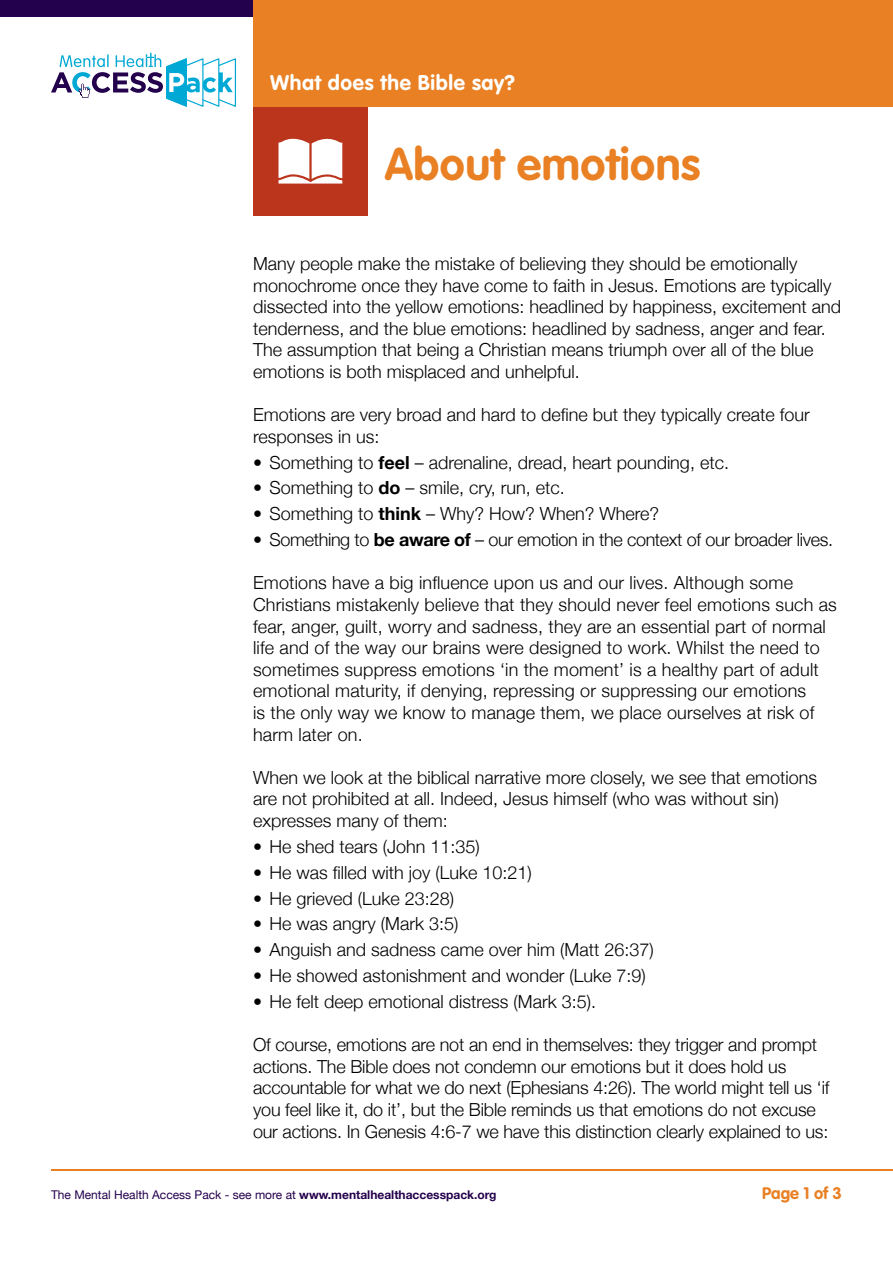
<style>
.page{position:relative;width:893px;height:1263px;background:#fff}
.page>*{position:absolute;margin:0;border:0;box-sizing:border-box;transform-origin:0 0}
.t1{font:700 45px "VAG Rounded Std";letter-spacing:.01em;color:#e98024}
.t2{font:700 21px "VAG Rounded Std";letter-spacing:.03em;color:#fff}
.t3{font:300 18px/21.6px "Helvetica Neue";color:#000}
.t4{font:300 18px "Helvetica Neue";letter-spacing:-.02em;color:#000}
.t5{font:700 16.5px "VAG Rounded Std";color:#e98024}
.t6{font:12px "Helvetica Neue";color:#24014c}
.s1{font-weight:700}
</style>
<div class="page">
<div style="left:0;top:0;width:637px;height:17px;background:#24014c"></div>
<div style="left:253px;top:0;width:640px;height:107px;background:#e98024"></div>
<div style="left:253px;top:107px;width:115px;height:108px;background:#bb351d"></div>
<svg style="left:51px;top:53px;width:185px;height:54px"></svg>
<hr style="left:51px;top:1169px;width:842px;height:1px;background:#e98024">
<svg style="left:279px;top:138px;width:63px;height:46px"></svg>
<p class="t2" style="left:270px;top:70px;width:247px">What does the Bible say?</p>
<h1 class="t1" style="left:385px;top:137px;width:317px">About emotions</h1>
<p class="t3" style="left:253px;top:251px;width:590px">Many people make the mistake of believing they should be emotionally monochrome once they have come to faith in Jesus. Emotions are typically dissected into the yellow emotions: headlined by happiness, excitement and tenderness, and the blue emotions: headlined by sadness, anger and fear.<br>The assumption that being a Christian means triumph over all of the blue emotions is both misplaced and unhelpful.</p>
<p class="t3" style="left:253px;top:403px;width:558px">Emotions are very broad and hard to define but they typically create four responses in us:</p>
<p class="t3" style="left:253px;top:450px;width:477px">• Something to <span class="s1">feel</span> – adrenaline, dread, heart pounding, etc.</p>
<p class="t3" style="left:253px;top:476px;width:313px">• Something to <span class="s1">do</span> – smile, cry, run, etc.</p>
<p class="t3" style="left:253px;top:502px;width:408px">• Something to <span class="s1">think</span> – Why? How? When? Where?</p>
<p class="t4" style="left:253px;top:525px;width:581px">• Something to <span class="s1">be aware of</span> – our emotion in the context of our broader lives.</p>
<p class="t3" style="left:253px;top:571px;width:585px">Emotions have a big influence upon us and our lives. Although some Christians mistakenly believe that they should never feel emotions such as fear, anger, guilt, worry and sadness, they are an essential part of normal life and of the way our brains were designed to work. Whilst the need to sometimes suppress emotions ‘in the moment’ is a healthy part of adult emotional maturity, if denying, repressing or suppressing our emotions<br>is the only way we know to manage them, we place ourselves at risk of harm later on.</p>
<p class="t3" style="left:253px;top:765px;width:566px">When we look at the biblical narrative more closely, we see that emotions are not prohibited at all. Indeed, Jesus himself (who was without sin) expresses many of them:</p>
<p class="t3" style="left:253px;top:834px;width:228px">• He shed tears (John 11:35)</p>
<p class="t3" style="left:253px;top:860px;width:280px">• He was filled with joy (Luke 10:21)</p>
<p class="t3" style="left:253px;top:886px;width:203px">• He grieved (Luke 23:28)</p>
<p class="t3" style="left:253px;top:912px;width:207px">• He was angry (Mark 3:5)</p>
<p class="t3" style="left:253px;top:938px;width:402px">• Anguish and sadness came over him (Matt 26:37)</p>
<p class="t3" style="left:253px;top:963px;width:394px">• He showed astonishment and wonder (Luke 7:9)</p>
<p class="t3" style="left:253px;top:989px;width:345px">• He felt deep emotional distress (Mark 3:5).</p>
<p class="t3" style="left:253px;top:1032px;width:578px">Of course, emotions are not an end in themselves: they trigger and prompt actions. The Bible does not condemn our emotions but it does hold us accountable for what we do next (Ephesians 4:26). The world might tell us ‘if you feel like it, do it’, but the Bible reminds us that emotions do not excuse our actions. In Genesis 4:6-7 we have this distinction clearly explained to us:</p>
<p class="t6" style="left:51px;top:1186px;width:447px">The Mental Health Access Pack - see more at <span class="s1">www.mentalhealthaccesspack.org</span></p>
<p class="t5" style="left:762px;top:1184px;width:81px">Page 1 of 3</p>
</div>
